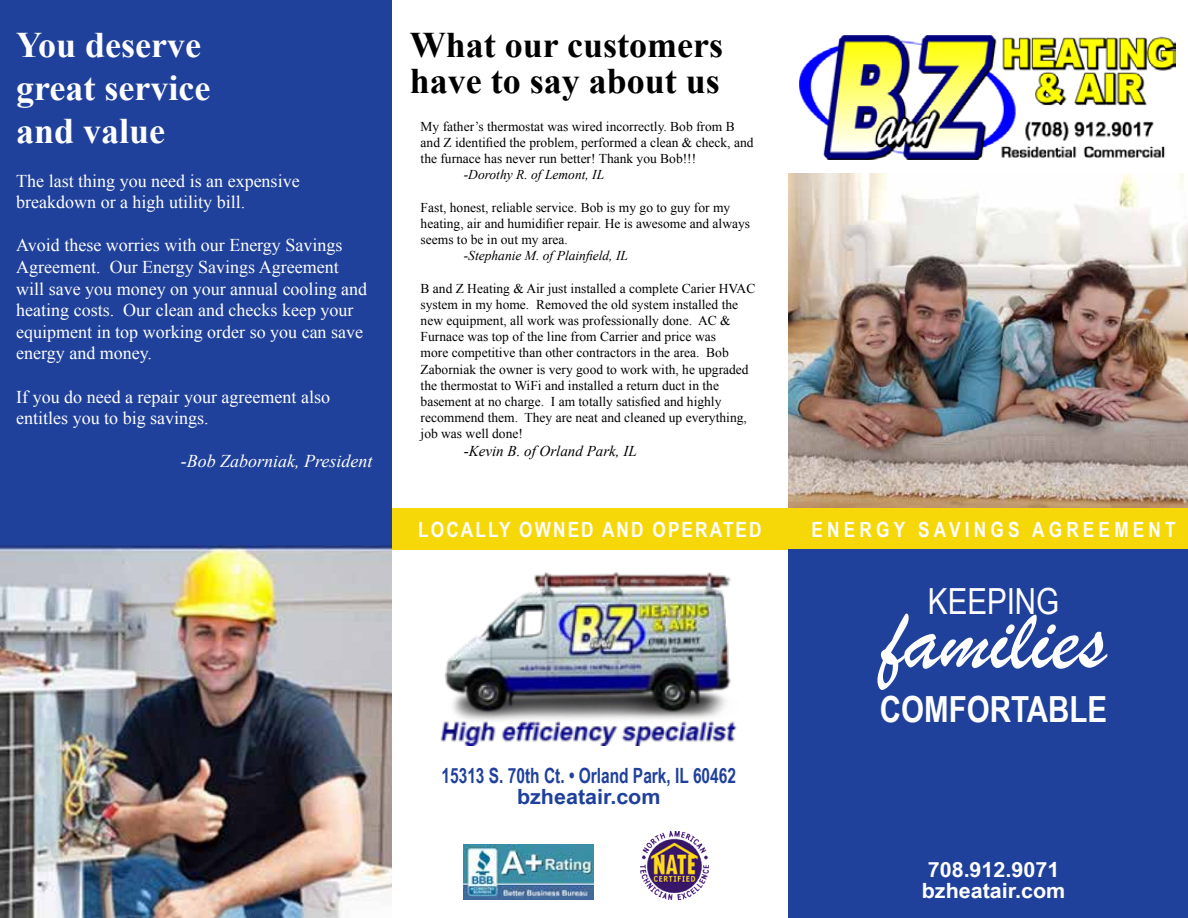
<style>
.page{position:relative;width:1188px;height:918px;background:#fff}
.page>*{position:absolute;margin:0;border:0;box-sizing:border-box;transform-origin:0 0}
.t1{font:90px "Brush Script";color:#fff}
.t2{font:700 36px/36px "Times New Roman";color:#000}
.t3{font:700 36px/43.2px "Times New Roman";color:#fff}
.t4{font:700 36px "Arial Narrow";color:#fff}
.t5{font:36px "Arial Narrow";color:#fff}
.t6{font:700 21px/21px "Arial Narrow";color:#20419b;text-align:center;scale:.9 1}
.t7{font:700 21px/21px "Arial Narrow";color:#fff;scale:1.25 1}
.t8{font:700 21px "Arial Narrow";letter-spacing:.1em;color:#fff}
.t9{font:700 21px "Arial Narrow";letter-spacing:.2em;color:#fff}
.t10{font:18px/21.6px "Times New Roman";color:#fff}
.t11{font:italic 18px "Times New Roman";color:#fff}
.t12{font:italic 15px "Times New Roman";color:#000}
.t13{font:13.5px/16.2px "Times New Roman";color:#000}
.t14{font:italic 13.5px "Times New Roman";color:#000}
</style>
<div class="page">
<img style="left:788px;top:174px;width:400px;height:335px">
<div style="left:392px;top:509px;width:796px;height:41px;background:#f6d809"></div>
<div style="left:788px;top:550px;width:400px;height:368px;background:#20419b"></div>
<img style="left:799px;top:35px;width:376px;height:124px">
<img style="left:440px;top:572px;width:297px;height:173px">
<img style="left:463px;top:844px;width:131px;height:56px">
<img style="left:640px;top:832px;width:69px;height:68px">
<div style="left:0;top:0;width:392px;height:550px;background:#20419b"></div>
<img style="left:0;top:546px;width:392px;height:372px">
<h2 class="t3" style="left:16px;top:22px;width:196px">You deserve great service and value</h2>
<h3 class="t10" style="left:16px;top:169px;width:285px">The last thing you need is an expensive breakdown or a high utility bill.</h3>
<p class="t10" style="left:16px;top:234px;width:352px">Avoid these worries with our Energy Savings Agreement. Our Energy Savings Agreement will save you money on your annual cooling and heating costs. Our clean and checks keep your equipment in top working order so you can save energy and money.</p>
<h3 class="t10" style="left:16px;top:385px;width:315px">If you do need a repair your agreement also entitles you to big savings.</h3>
<h3 class="t11" style="left:181px;top:449px;width:193px">-Bob Zaborniak, President</h3>
<h2 class="t2" style="left:410px;top:26px;width:315px">What our customers have to say about us</h2>
<p class="t13" style="left:421px;top:118px;width:334px">My father’s thermostat was wired incorrectly. Bob from B and Z identified the problem, performed a clean &amp; check, and the furnace has never run better! Thank you Bob!!!</p>
<p class="t14" style="left:464px;top:165px;width:142px">-Dorothy R. of Lemont, IL</p>
<p class="t13" style="left:421px;top:199px;width:331px">Fast, honest, reliable service. Bob is my go to guy for my heating, air and humidifier repair. He is awesome and always seems to be in out my area.</p>
<p class="t14" style="left:464px;top:246px;width:166px">-Stephanie M. of Plainfield, IL</p>
<p class="t13" style="left:421px;top:280px;width:336px">B and Z Heating &amp; Air just installed a complete Carier HVAC system in my home. Removed the old system installed the new equipment, all work was professionally done. AC &amp; Furnace was top of the line from Carrier and price was<br>more competitive than other contractors in the area. Bob Zaborniak the owner is very good to work with, he upgraded the thermostat to WiFi and installed a return duct in the basement at no charge. I am totally satisfied and highly recommend them. They are neat and cleaned up everything, job was well done!</p>
<p class="t12" style="left:464px;top:441px;width:174px">-Kevin B. of Orland Park, IL</p>
<h3 class="t8" style="left:418px;top:514px;width:345px">LOCALLY OWNED AND OPERATED</h3>
<h3 class="t6" style="left:442px;top:764px;width:329px">15313 S. 70th Ct. • Orland Park, IL 60462 bzheatair.com</h3>
<h3 class="t9" style="left:811px;top:514px;width:366px">ENERGY SAVINGS AGREEMENT</h3>
<h2 class="t5" style="left:928px;top:574px;width:133px">KEEPING</h2>
<h1 class="t1" style="left:881px;top:580px;width:227px">families</h1>
<h2 class="t4" style="left:880px;top:682px;width:229px">COMFORTABLE</h2>
<h3 class="t7" style="left:922px;top:858px;width:116px">708.912.9071 bzheatair.com</h3>
</div>
